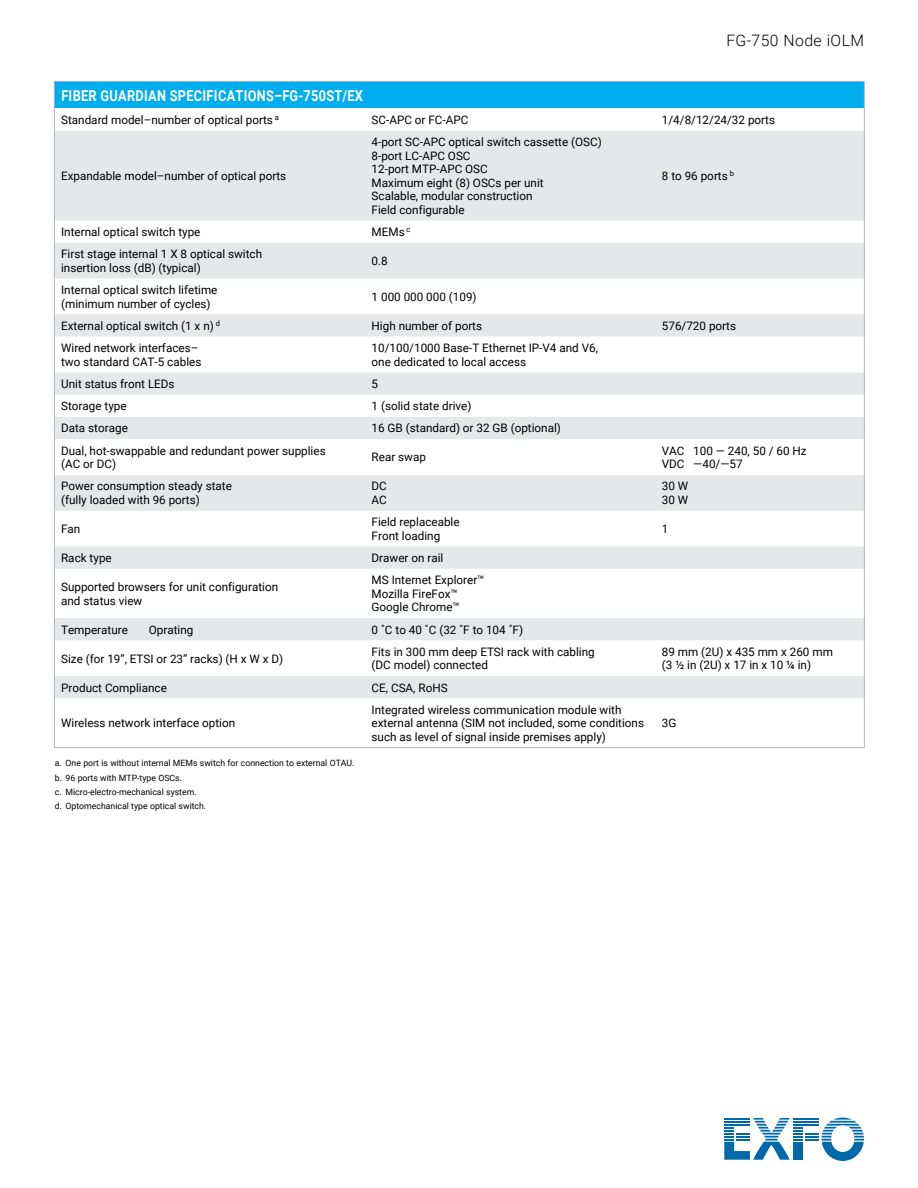
<style>
.page{position:relative;width:918px;height:1188px;background:#fff}
.page>*{position:absolute;margin:0;border:0;box-sizing:border-box;transform-origin:0 0}
.t1{font:300 15.75px "Roboto";letter-spacing:.025em;color:#000}
.Tableau_titre{font:700 15px "Roboto";letter-spacing:.025em;color:#fff;scale:.85 1}
.Tableau_texte{font:11.7px/13.5px "Roboto";color:#000}
.t2{font:8.7px "Roboto";color:#000}
</style>
<div class="page">
<svg style="left:724px;top:1118px;width:140px;height:43px"></svg>
<hr style="left:724px;top:1124px;width:26px;height:2px;background:#0069aa">
<div style="left:54px;top:81px;width:810px;height:27px;background:#00aeef"></div>
<svg style="left:55px;top:131px;width:809px;height:567px;fill:#e6e7e8"></svg>
<svg style="left:54px;top:220px;width:1px;height:23px"></svg>
<hr style="left:54px;top:243px;width:1px;height:35px;background:#b1b4b6">
<hr style="left:54px;top:278px;width:1px;height:36px;background:#b1b4b6">
<svg style="left:54px;top:314px;width:1px;height:23px"></svg>
<hr style="left:54px;top:337px;width:1px;height:35px;background:#b1b4b6">
<svg style="left:54px;top:372px;width:1px;height:67px"></svg>
<hr style="left:54px;top:81px;width:311px;height:1px;background:#b1b4b6">
<hr style="left:365px;top:81px;width:290px;height:1px;background:#b1b4b6">
<hr style="left:655px;top:81px;width:210px;height:1px;background:#b1b4b6">
<svg style="left:54px;top:82px;width:1px;height:49px"></svg>
<hr style="left:54px;top:131px;width:1px;height:89px;background:#b1b4b6">
<hr style="left:54px;top:439px;width:1px;height:36px;background:#b1b4b6">
<hr style="left:54px;top:475px;width:1px;height:36px;background:#b1b4b6">
<hr style="left:54px;top:511px;width:1px;height:35px;background:#b1b4b6">
<svg style="left:54px;top:546px;width:1px;height:23px"></svg>
<hr style="left:54px;top:569px;width:1px;height:49px;background:#b1b4b6">
<svg style="left:54px;top:618px;width:1px;height:22px"></svg>
<hr style="left:54px;top:640px;width:1px;height:36px;background:#b1b4b6">
<svg style="left:54px;top:676px;width:1px;height:22px"></svg>
<hr style="left:54px;top:698px;width:1px;height:49px;background:#b1b4b6">
<hr style="left:54px;top:747px;width:311px;height:1px;background:#b1b4b6">
<hr style="left:365px;top:747px;width:290px;height:1px;background:#b1b4b6">
<svg style="left:864px;top:82px;width:1px;height:49px"></svg>
<hr style="left:864px;top:131px;width:1px;height:89px;background:#b1b4b6">
<svg style="left:864px;top:220px;width:1px;height:23px"></svg>
<hr style="left:864px;top:243px;width:1px;height:35px;background:#b1b4b6">
<hr style="left:864px;top:278px;width:1px;height:36px;background:#b1b4b6">
<svg style="left:864px;top:314px;width:1px;height:23px"></svg>
<hr style="left:864px;top:337px;width:1px;height:35px;background:#b1b4b6">
<svg style="left:864px;top:372px;width:1px;height:67px"></svg>
<hr style="left:864px;top:439px;width:1px;height:36px;background:#b1b4b6">
<hr style="left:864px;top:475px;width:1px;height:36px;background:#b1b4b6">
<hr style="left:864px;top:511px;width:1px;height:35px;background:#b1b4b6">
<svg style="left:864px;top:546px;width:1px;height:23px"></svg>
<hr style="left:864px;top:569px;width:1px;height:49px;background:#b1b4b6">
<svg style="left:864px;top:618px;width:1px;height:22px"></svg>
<hr style="left:864px;top:640px;width:1px;height:36px;background:#b1b4b6">
<svg style="left:864px;top:676px;width:1px;height:22px"></svg>
<hr style="left:864px;top:698px;width:1px;height:49px;background:#b1b4b6">
<hr style="left:655px;top:747px;width:210px;height:1px;background:#b1b4b6">
<h1 class="t1" style="left:726px;top:30px;width:139px">FG-750 Node iOLM</h1>
<p class="Tableau_titre" style="left:61px;top:85px;width:356px">FIBER GUARDIAN SPECIFICATIONS–FG-750ST/EX</p>
<p class="Tableau_texte" style="left:61px;top:113px;width:219px">Standard model–number of optical ports <sup>a</sup></p>
<p class="Tableau_texte" style="left:372px;top:113px;width:98px">SC-APC or FC-APC</p>
<p class="Tableau_texte" style="left:662px;top:113px;width:115px">1/4/8/12/24/32 ports</p>
<p class="Tableau_texte" style="left:61px;top:169px;width:227px">Expandable model–number of optical ports</p>
<p class="Tableau_texte" style="left:372px;top:135px;width:232px">4-port SC-APC optical switch cassette (OSC)<br>8-port LC-APC OSC<br>12-port MTP-APC OSC<br>Maximum eight (8) OSCs per unit<br>Scalable, modular construction<br>Field configurable</p>
<p class="Tableau_texte" style="left:662px;top:169px;width:74px">8 to 96 ports <sup>b</sup></p>
<p class="Tableau_texte" style="left:61px;top:225px;width:141px">Internal optical switch type</p>
<p class="Tableau_texte" style="left:372px;top:225px;width:40px">MEMs <sup>c</sup></p>
<p class="Tableau_texte" style="left:61px;top:247px;width:203px">First stage internal 1 X 8 optical switch insertion loss (dB) (typical)</p>
<p class="Tableau_texte" style="left:372px;top:254px;width:18px">0.8</p>
<p class="Tableau_texte" style="left:61px;top:283px;width:158px">Internal optical switch lifetime (minimum number of cycles)</p>
<p class="Tableau_texte" style="left:372px;top:289px;width:107px">1 000 000 000 (109)</p>
<p class="Tableau_texte" style="left:61px;top:318px;width:160px">External optical switch (1 x n) <sup>d</sup></p>
<p class="Tableau_texte" style="left:372px;top:318px;width:112px">High number of ports</p>
<p class="Tableau_texte" style="left:662px;top:318px;width:76px">576/720 ports</p>
<p class="Tableau_texte" style="left:61px;top:341px;width:142px">Wired network interfaces– two standard CAT-5 cables</p>
<p class="Tableau_texte" style="left:372px;top:341px;width:228px">10/100/1000 Base-T Ethernet IP-V4 and V6, one dedicated to local access</p>
<p class="Tableau_texte" style="left:61px;top:376px;width:115px">Unit status front LEDs</p>
<p class="Tableau_texte" style="left:372px;top:376px;width:8px">5</p>
<p class="Tableau_texte" style="left:61px;top:399px;width:67px">Storage type</p>
<p class="Tableau_texte" style="left:372px;top:399px;width:101px">1 (solid state drive)</p>
<p class="Tableau_texte" style="left:61px;top:421px;width:68px">Data storage</p>
<p class="Tableau_texte" style="left:372px;top:421px;width:191px">16 GB (standard) or 32 GB (optional)</p>
<p class="Tableau_texte" style="left:61px;top:443px;width:266px">Dual, hot-swappable and redundant power supplies (AC or DC)</p>
<p class="Tableau_texte" style="left:372px;top:450px;width:56px">Rear swap</p>
<p class="Tableau_texte" style="left:662px;top:443px;width:146px">VAC 100 — 240, 50 / 60 Hz<br>VDC —40/—57</p>
<p class="Tableau_texte" style="left:61px;top:479px;width:172px">Power consumption steady state (fully loaded with 96 ports)</p>
<p class="Tableau_texte" style="left:372px;top:479px;width:17px">DC<br>AC</p>
<p class="Tableau_texte" style="left:662px;top:479px;width:28px">30 W<br>30 W</p>
<p class="Tableau_texte" style="left:61px;top:522px;width:21px">Fan</p>
<p class="Tableau_texte" style="left:372px;top:515px;width:90px">Field replaceable<br>Front loading</p>
<p class="Tableau_texte" style="left:662px;top:522px;width:8px">1</p>
<p class="Tableau_texte" style="left:61px;top:551px;width:52px">Rack type</p>
<p class="Tableau_texte" style="left:372px;top:551px;width:73px">Drawer on rail</p>
<p class="Tableau_texte" style="left:61px;top:580px;width:219px">Supported browsers for unit configuration and status view</p>
<p class="Tableau_texte" style="left:372px;top:573px;width:114px">MS Internet Explorer™<br>Mozilla FireFox™<br>Google Chrome™</p>
<p class="Tableau_texte" style="left:61px;top:622px;width:68px">Temperature</p>
<p class="Tableau_texte" style="left:149px;top:622px;width:46px">Oprating</p>
<p class="Tableau_texte" style="left:372px;top:622px;width:153px">0 ˚C to 40 ˚C (32 ˚F to 104 ˚F)</p>
<p class="Tableau_texte" style="left:61px;top:651px;width:224px">Size (for 19”, ETSI or 23” racks) (H x W x D)</p>
<p class="Tableau_texte" style="left:372px;top:644px;width:225px">Fits in 300 mm deep ETSI rack with cabling (DC model) connected</p>
<p class="Tableau_texte" style="left:662px;top:644px;width:173px">89 mm (2U) x 435 mm x 260 mm (3 ½ in (2U) x 17 in x 10 ¼ in)</p>
<p class="Tableau_texte" style="left:61px;top:680px;width:107px">Product Compliance</p>
<p class="Tableau_texte" style="left:372px;top:680px;width:77px">CE, CSA, RoHS</p>
<p class="Tableau_texte" style="left:61px;top:716px;width:176px">Wireless network interface option</p>
<p class="Tableau_texte" style="left:372px;top:703px;width:274px">Integrated wireless communication module with external antenna (SIM not included, some conditions such as level of signal inside premises apply)</p>
<p class="Tableau_texte" style="left:662px;top:716px;width:16px">3G</p>
<p class="t2" style="left:55px;top:757px;width:301px">a. One port is without internal MEMs switch for connection to external OTAU.</p>
<p class="t2" style="left:55px;top:772px;width:129px">b. 96 ports with MTP-type OSCs.</p>
<p class="t2" style="left:55px;top:786px;width:143px">c. Micro-electro-mechanical system.</p>
<p class="t2" style="left:55px;top:800px;width:153px">d. Optomechanical type optical switch.</p>
</div>
